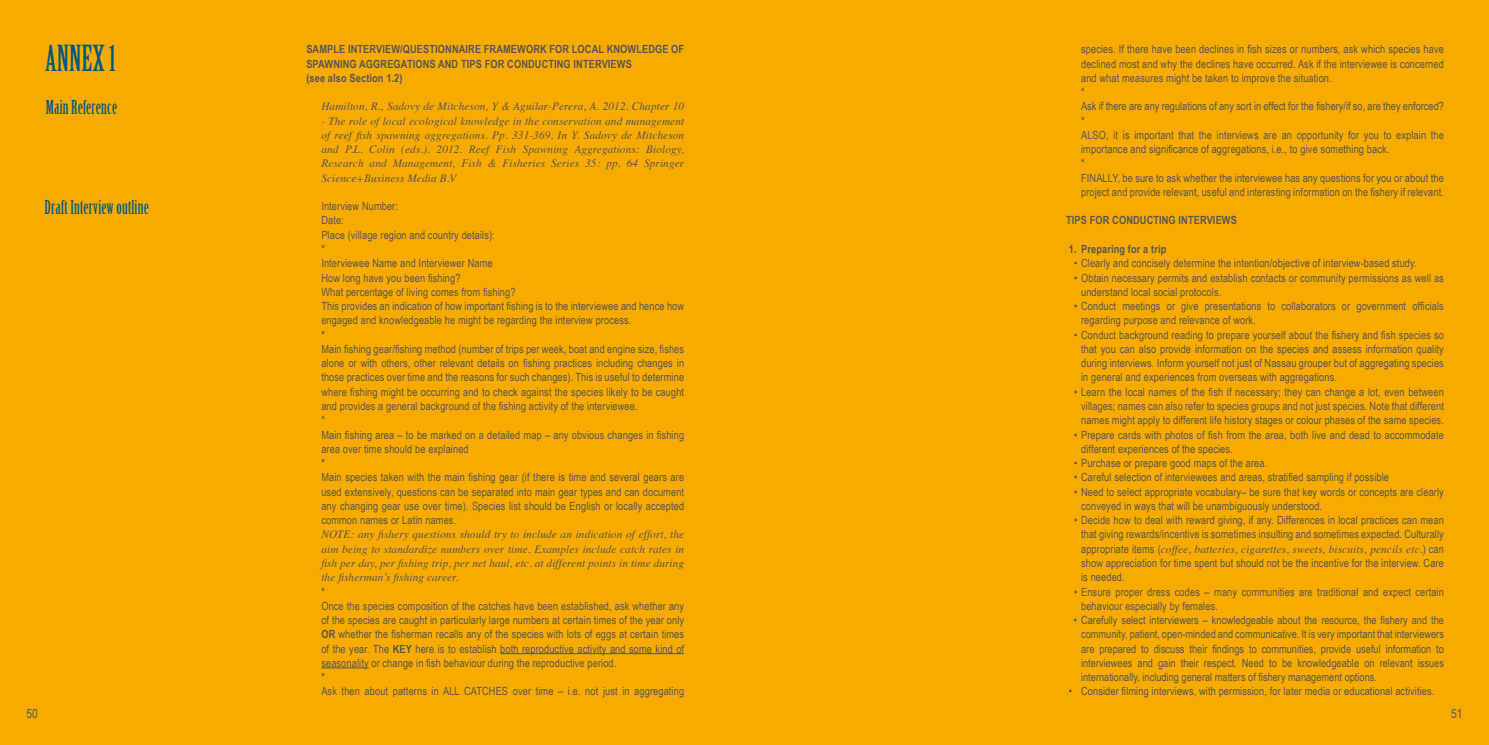
<style>
.page{position:relative;width:1489px;height:745px;background:#fff}
.page>*{position:absolute;margin:0;border:0;box-sizing:border-box;transform-origin:0 0}
.t1{font:35px "Birch Std";color:#005785}
.t2{font:18.75px "Birch Std";letter-spacing:.01em;color:#005785}
.t3{font:12.5px "Arial Narrow";color:#595757}
.t4{font:11.25px/14.2px "Arial Narrow";letter-spacing:.01em;color:#595757}
.t5{font:italic 11.25px/14.2px "Times";letter-spacing:.01em;color:#595757;text-align:justify}
.t6{font:700 11.25px "Arial Narrow";letter-spacing:.01em;color:#595757}
.s1{font-weight:700}
.s2{font-family:"Arial Narrow";font-style:normal}
</style>
<div class="page">
<div style="left:0;top:0;width:1488px;height:744px;background:#f7ab00"></div>
<hr style="left:500px;top:652px;width:184px;height:1px;background:#595757">
<hr style="left:321px;top:667px;width:48px;height:1px;background:#595757">
<h1 class="t1" style="left:45px;top:39px;width:72px">ANNEX 1</h1>
<p class="t6" style="left:306px;top:41px;width:111px">SAM PLE INTE RVIEW/QUESTIONNAI</p>
<p class="t6" style="left:468px;top:41px;width:36px">RE FRAME</p>
<p class="t6" style="left:517px;top:41px;width:68px">WORK FOR LOCALKNO</p>
<p class="t6" style="left:627px;top:41px;width:41px">WLEDGEOF</p>
<p class="t6" style="left:306px;top:55px;width:14px">SPAWNING</p>
<p class="t6" style="left:359px;top:55px;width:15px">AGGREGATIONS</p>
<p class="t6" style="left:438px;top:55px;width:8px">AND</p>
<p class="t6" style="left:461px;top:55px;width:31px">TIPS FOR</p>
<p class="t6" style="left:507px;top:55px;width:14px">CONDUCTING</p>
<p class="t6" style="left:573px;top:55px;width:10px">INTERVIEWS</p>
<p class="t6" style="left:306px;top:69px;width:98px">(SEE ALSO SECTION 1.2)</p>
<p class="t5" style="left:321px;top:99px;width:364px">Hamilton, R., Sadovy de Mitcheson, Y &amp; Aguilar-Perera, A. 2012. Chapter 10</p>
<p class="t5" style="left:321px;top:113px;width:364px">- The role of local ecological knowledge in the conservation and management of reef fish spawning aggregations. Pp. 331-369. In Y. Sadovy de Mitcheson and P.L. Colin (eds.). 2012. Reef Fish Spawning Aggregations: Biology, Research and Management, Fish &amp; Fisheries Series 35: pp. 64 Springer Science+Business Media B.V</p>
<p class="t4" style="left:321px;top:198px;width:364px">Interview Number:<br>Date:<br>Place (village region and country details):<br>*<br>Interviewee Name and Interviewer Name<br>How long have you been fishing?<br>What percentage of living comes from fishing?<br>This provides an indication of how important fishing is to the interviewee and hence how engaged and knowledgeable he might be regarding the interview process.<br>*<br>Main fishing gear/fishing method (number of trips per week, boat and engine size, fishes alone or with others, other relevant details on fishing practices including changes in those practices over time and the reasons for such changes). This is useful to determine where fishing might be occurring and to check against the species likely to be caught and provides a general background of the fishing activity of the interviewee.<br>*<br>Main fishing area – to be marked on a detailed map – any obvious changes in fishing area over time should be explained<br>*<br>Main species taken with the main fishing gear (if there is time and several gears are used extensively, questions can be separated into main gear types and can document any changing gear use over time). Species list should be English or locally accepted common names or Latin names.</p>
<p class="t5" style="left:321px;top:526px;width:364px">NOTE: any fishery questions should try to include an indication of effort, the aim being to standardize numbers over time. Examples include catch rates in fish per day, per fishing trip, per net haul, etc. at different points in time during the fisherman’s fishing career.</p>
<p class="t4" style="left:321px;top:583px;width:364px">*<br>Once the species composition of the catches have been established, ask whether any of the species are caught in particularly large numbers at certain times of the year only <span class="s1">OR</span> whether the fisherman recalls any of the species with lots of eggs at certain times of the year. The <span class="s1">KEY</span> here is to establish both reproductive activity and some kind of seasonality or change in fish behaviour during the reproductive period.<br>*<br>Ask then about patterns in ALL CATCHES over time – i.e. not just in aggregating</p>
<h2 class="t2" style="left:46px;top:96px;width:73px">Main Reference</h2>
<h2 class="t2" style="left:45px;top:196px;width:106px">Draft Interview outline</h2>
<p class="t4" style="left:1081px;top:42px;width:364px">species. If there have been declines in fish sizes or numbers, ask which species have declined most and why the declines have occurred. Ask if the interviewee is concerned and what measures might be taken to improve the situation.<br>*<br>Ask if there are any regulations of any sort in effect for the fishery/if so, are they enforced? *<br>ALSO, it is important that the interviews are an opportunity for you to explain the importance and significance of aggregations, i.e., to give something back.<br>*<br>FINALLY, be sure to ask whether the interviewee has any questions for you or about the project and provide relevant, useful and interesting information on the fishery if relevant.</p>
<p class="t6" style="left:1066px;top:212px;width:172px">TIPS FOR CONDUCTING INTERVIEWS</p>
<p class="t6" style="left:1068px;top:240px;width:99px">1. PREPARING FOR A TRIP</p>
<p class="t4" style="left:1074px;top:255px;width:344px">• Clearly and concisely determine the intention/objective of interview-based study.</p>
<p class="t4" style="left:1081px;top:270px;width:364px;text-indent:-7px">• Obtain necessary permits and establish contacts or community permissions as well as understand local social protocols.</p>
<p class="t4" style="left:1081px;top:298px;width:364px;text-indent:-7px">• Conduct meetings or give presentations to collaborators or government officials regarding purpose and relevance of work.</p>
<p class="t4" style="left:1081px;top:327px;width:364px;text-align:justify;text-indent:-7px">• Conduct background reading to prepare yourself about the fishery and fish species so that you can also provide information on the species and assess information quality during interviews. Inform yourself not just of Nassau grouper but of aggregating species in general and experiences from overseas with aggregations.</p>
<p class="t4" style="left:1081px;top:384px;width:364px;text-align:justify;text-indent:-7px">• Learn the local names of the fish if necessary; they can change a lot, even between villages; names can also refer to species groups and not just species. Note that different names might apply to different life history stages or colour phases of the same species.</p>
<p class="t4" style="left:1081px;top:427px;width:364px;text-indent:-7px">• Prepare cards with photos of fish from the area, both live and dead to accommodate different experiences of the species.</p>
<p class="t4" style="left:1074px;top:455px;width:195px">• Purchase or prepare good maps of the area.</p>
<p class="t4" style="left:1074px;top:469px;width:316px">• Careful selection of interviewees and areas, stratified sampling if possible</p>
<p class="t4" style="left:1081px;top:484px;width:364px;text-indent:-7px">• Need to select appropriate vocabulary– be sure that key words or concepts are clearly conveyed in ways that will be unambiguously understood.</p>
<p class="t4" style="left:1074px;top:512px;width:371px;text-align:right">• Decide how to deal with reward giving, if any. Differences in local practices can mean that giving rewards/incentive is sometimes insulting and sometimes expected. Culturally</p>
<p class="t5" style="left:1081px;top:540px;width:364px"><span class="s2">appropriate items (</span>coffee, batteries, cigarettes, sweets, biscuits, pencils etc.<span class="s2">) can</span></p>
<p class="t4" style="left:1081px;top:555px;width:364px">show appreciation for time spent but should not be the incentive for the interview. Care is needed.</p>
<p class="t4" style="left:1081px;top:583px;width:364px;text-indent:-7px">• Ensure proper dress codes – many communities are traditional and expect certain behaviour especially by females.</p>
<p class="t4" style="left:1081px;top:612px;width:364px;text-align:justify;text-indent:-7px">• Carefully select interviewers – knowledgeable about the resource, the fishery and the community, patient, open-minded and communicative. It is very important that interviewers are prepared to discuss their findings to communities, provide useful information to interviewees and gain their respect. Need to be knowledgeable on relevant issues internationally, including general matters of fishery management options.</p>
<p class="t4" style="left:1068px;top:683px;width:367px">• Consider filming interviews, with permission, for later media or educational activities.</p>
<p class="t3" style="left:27px;top:704px;width:13px">50</p>
<p class="t3" style="left:1450px;top:704px;width:13px">51</p>
</div>
